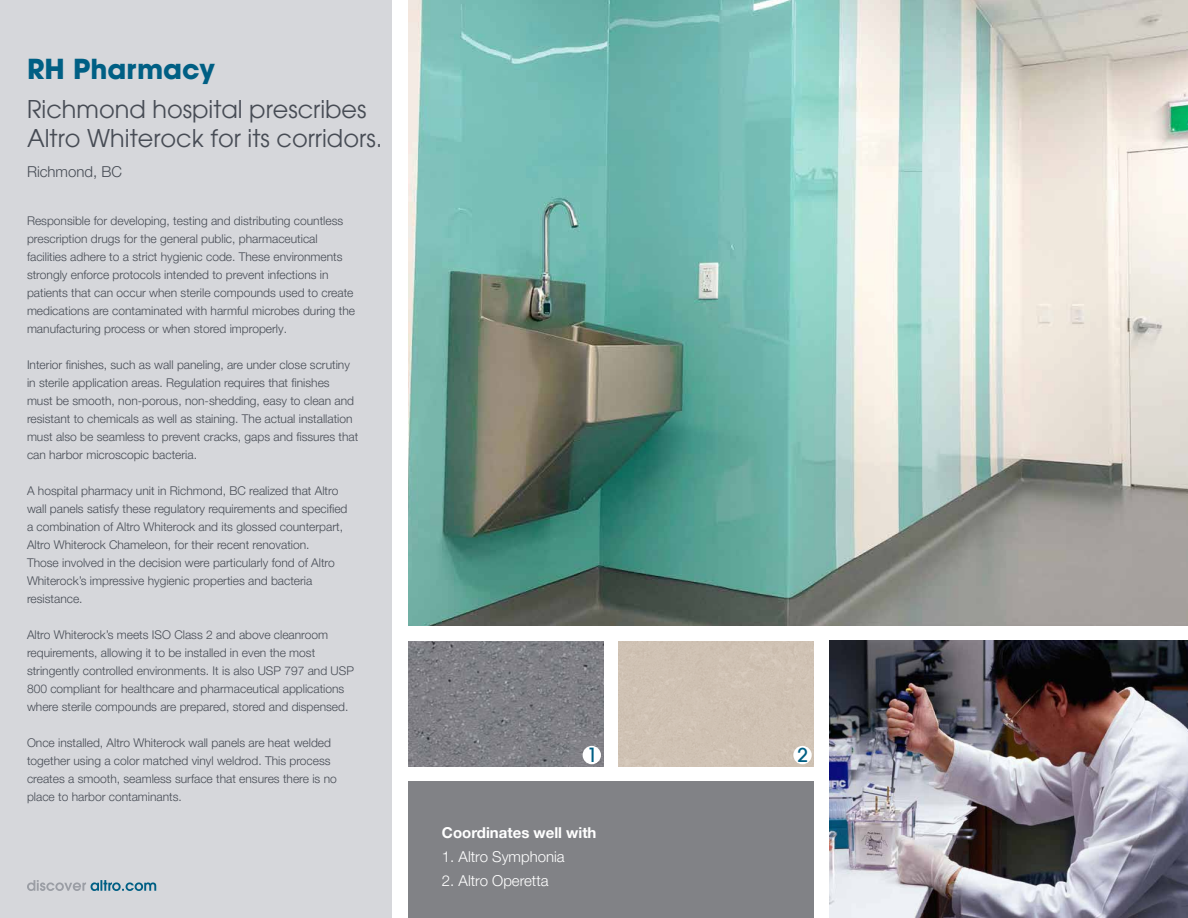
<style>
.page{position:relative;width:1188px;height:918px;background:#fff}
.page>*{position:absolute;margin:0;border:0;box-sizing:border-box;transform-origin:0 0}
.t1{font:700 27px "Avant Garde";color:#005f84}
.t2{font:24px/28.8px "Avant Garde";color:#474c55}
.t3{font:500 19.2px "Avant Garde";color:#005f84}
.t4{font:300 15px "Helvetica Neue LT Pro";color:#fff}
.t5{font:700 15px "Helvetica Neue LT Pro";color:#fff}
.t6{font:300 15px "Helvetica Neue LT Pro";color:#474c55}
.t7{font:300 12px/18px "Helvetica Neue LT Pro";color:#474c55}
</style>
<div class="page">
<div style="left:0;top:0;width:392px;height:918px;background:#d6d7db"></div>
<img style="left:408px;top:0;width:780px;height:625px">
<img style="left:830px;top:641px;width:358px;height:277px">
<div style="left:408px;top:782px;width:406px;height:136px;background:#818286"></div>
<img style="left:408px;top:641px;width:195px;height:125px">
<div style="left:619px;top:641px;width:195px;height:125px;background:#cfc2b4"></div>
<div style="left:583px;top:746px;width:18px;height:18px;background:#fff;border-radius:50%"></div>
<div style="left:793px;top:746px;width:19px;height:18px;background:#fff;border-radius:50%"></div>
<svg style="left:27px;top:880px;width:129px;height:11px"></svg>
<h1 class="t1" style="left:27px;top:52px;width:189px">RH Pharmacy</h1>
<h2 class="t2" style="left:27px;top:95px;width:357px">Richmond hospital prescribes<br>Altro Whiterock for its corridors.</h2>
<p class="t6" style="left:27px;top:162px;width:97px">Richmond, BC</p>
<p class="t7" style="left:27px;top:211px;width:330px">Responsible for developing, testing and distributing countless prescription drugs for the general public, pharmaceutical facilities adhere to a strict hygienic code. These environments strongly enforce protocols intended to prevent infections in patients that can occur when sterile compounds used to create medications are contaminated with harmful microbes during the manufacturing process or when stored improperly.</p>
<p class="t7" style="left:27px;top:355px;width:333px">Interior finishes, such as wall paneling, are under close scrutiny in sterile application areas. Regulation requires that finishes must be smooth, non-porous, non-shedding, easy to clean and resistant to chemicals as well as staining. The actual installation must also be seamless to prevent cracks, gaps and fissures that can harbor microscopic bacteria.</p>
<p class="t7" style="left:27px;top:481px;width:322px">A hospital pharmacy unit in Richmond, BC realized that Altro wall panels satisfy these regulatory requirements and specified a combination of Altro Whiterock and its glossed counterpart, Altro Whiterock Chameleon, for their recent renovation.<br>Those involved in the decision were particularly fond of Altro Whiterock’s impressive hygienic properties and bacteria resistance.</p>
<p class="t7" style="left:27px;top:625px;width:328px">Altro Whiterock’s meets ISO Class 2 and above cleanroom requirements, allowing it to be installed in even the most stringently controlled environments. It is also USP 797 and USP 800 compliant for healthcare and pharmaceutical applications where sterile compounds are prepared, stored and dispensed.</p>
<p class="t7" style="left:27px;top:733px;width:311px">Once installed, Altro Whiterock wall panels are heat welded together using a color matched vinyl weldrod. This process creates a smooth, seamless surface that ensures there is no place to harbor contaminants.</p>
<h3 class="t3" style="left:587px;top:743px;width:12px">1</h3>
<h3 class="t3" style="left:797px;top:743px;width:12px">2</h3>
<p class="t5" style="left:442px;top:823px;width:156px">Coordinates well with</p>
<p class="t4" style="left:442px;top:847px;width:124px">1. Altro Symphonia</p>
<p class="t4" style="left:442px;top:871px;width:108px">2. Altro Operetta</p>
</div>
